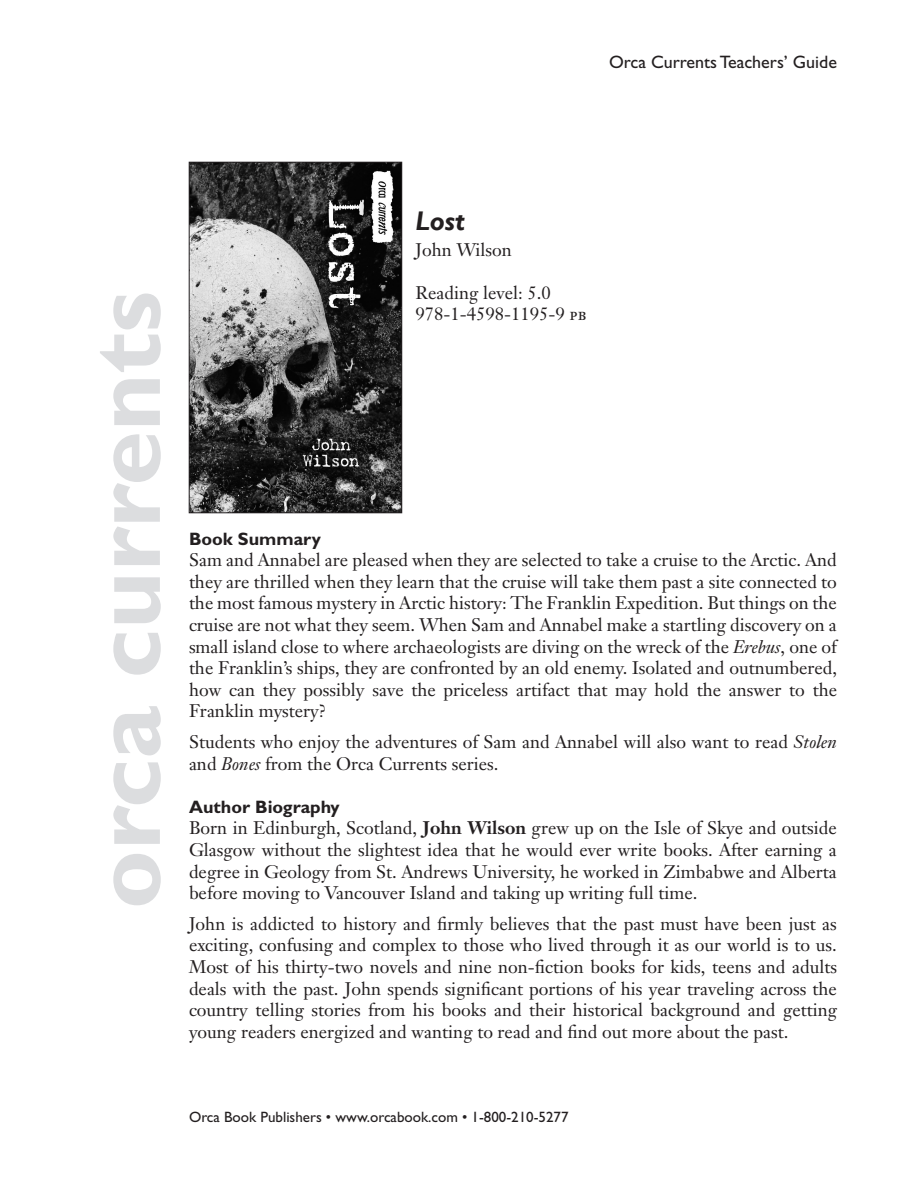
<style>
.page{position:relative;width:918px;height:1188px;background:#fff}
.page>*{position:absolute;margin:0;border:0;box-sizing:border-box;transform-origin:0 0}
.t1{font:700 99px "Gill Sans";color:#dcdddf}
.t2{font:italic 700 27px "Gill Sans";color:#231f20}
.t3{font:18px/21.6px "Janson Text";color:#231f20;text-align:justify}
.t4{font:18px "Gill Sans";color:#231f20}
.t5{font:700 18px "Gill Sans";color:#231f20}
.t6{font:15px "Gill Sans";color:#231f20}
.s1{font-family:"Janson Text Roman SC"}
.s2{font-style:italic}
.s3{font-weight:700}
</style>
<div class="page">
<img style="left:191px;top:164px;width:209px;height:347px">
<div style="left:189px;top:162px;width:213px;height:351px;border:1px solid #231f20"></div>
<p class="t4" style="left:609px;top:51px;width:229px">Orca Currents Teachers’ Guide</p>
<h1 class="t1" style="left:67px;top:909px;width:620px;rotate:-90deg">orca currents</h1>
<h2 class="t2" style="left:415px;top:205px;width:51px">Lost</h2>
<p class="t3" style="left:415px;top:239px;width:98px">John Wilson</p>
<p class="t3" style="left:415px;top:282px;width:173px">Reading level: 5.0<br>978-1-4598-1195-9 <span class="s1">pb</span></p>
<p class="t5" style="left:189px;top:528px;width:134px">Book Summary</p>
<p class="t3" style="left:189px;top:549px;width:650px">Sam and Annabel are pleased when they are selected to take a cruise to the Arctic. And they are thrilled when they learn that the cruise will take them past a site connected to the most famous mystery in Arctic history: The Franklin Expedition. But things on the cruise are not what they seem. When Sam and Annabel make a startling discovery on a small island close to where archaeologists are diving on the wreck of the <span class="s2">Erebus</span>, one of the Franklin’s ships, they are confronted by an old enemy. Isolated and outnumbered, how can they possibly save the priceless artifact that may hold the answer to the Franklin mystery?</p>
<p class="t3" style="left:189px;top:731px;width:650px">Students who enjoy the adventures of Sam and Annabel will also want to read <span class="s2">Stolen </span>and <span class="s2">Bones</span> from the Orca Currents series.</p>
<p class="t5" style="left:189px;top:796px;width:152px">Author Biography</p>
<p class="t3" style="left:189px;top:817px;width:649px">Born in Edinburgh, Scotland, <span class="s3">John Wilson</span> grew up on the Isle of Skye and outside Glasgow without the slightest idea that he would ever write books. After earning a degree in Geology from St. Andrews University, he worked in Zimbabwe and Alberta before moving to Vancouver Island and taking up writing full time.</p>
<p class="t3" style="left:189px;top:913px;width:650px">John is addicted to history and firmly believes that the past must have been just as exciting, confusing and complex to those who lived through it as our world is to us.<br>Most of his thirty-two novels and nine non-fiction books for kids, teens and adults deals with the past. John spends significant portions of his year traveling across the country telling stories from his books and their historical background and getting young readers energized and wanting to read and find out more about the past.</p>
<p class="t6" style="left:189px;top:1108px;width:381px">Orca Book Publishers • www.orcabook.com • 1-800-210-5277</p>
</div>
